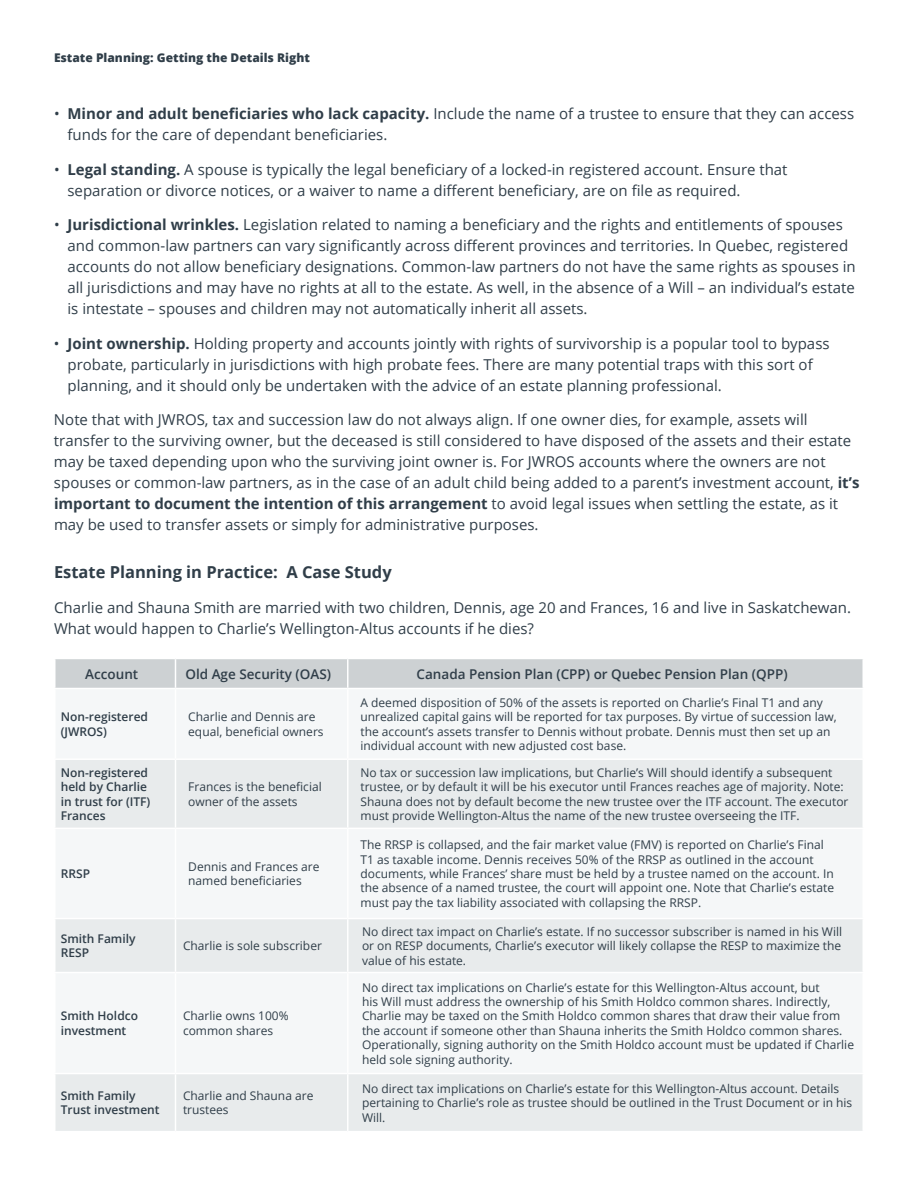
<style>
.page{position:relative;width:918px;height:1188px;background:#fff}
.page>*{position:absolute;margin:0;border:0;box-sizing:border-box;transform-origin:0 0}
.t1{font:700 16.5px "Open Sans";color:#303e49}
.t2{font:15px/21px "Open Sans";color:#303e49}
.t3{font:600 13.5px "Open Sans";color:#303e49}
.t4{font:12px/14.4px "Open Sans";color:#303e49}
.t5{font:600 12px/14.4px "Open Sans";color:#303e49}
.t6{font:800 12px "Open Sans";color:#303e49}
.t7{font:600 12px/14.4px "Open Sans";color:#303e49}
.s1{font-weight:700}
</style>
<div class="page">
<svg style="left:56px;top:760px;width:806px;height:371px;fill:#f5f7f8"></svg>
<svg style="left:55px;top:659px;width:807px;height:29px;background:#ced2d4"></svg>
<hr style="left:347px;top:659px;width:2px;height:29px;background:#fff">
<hr style="left:175px;top:760px;width:1px;height:68px;background:#fff">
<hr style="left:347px;top:760px;width:2px;height:68px;background:#fff">
<hr style="left:176px;top:828px;width:172px;height:1px;background:#fff">
<hr style="left:175px;top:829px;width:1px;height:89px;background:#fff">
<hr style="left:348px;top:828px;width:516px;height:1px;background:#fff">
<hr style="left:347px;top:829px;width:2px;height:89px;background:#fff">
<hr style="left:176px;top:918px;width:172px;height:1px;background:#fff">
<hr style="left:175px;top:919px;width:1px;height:53px;background:#fff">
<hr style="left:348px;top:918px;width:516px;height:1px;background:#fff">
<hr style="left:347px;top:919px;width:2px;height:53px;background:#fff">
<hr style="left:175px;top:973px;width:1px;height:100px;background:#fff">
<hr style="left:347px;top:973px;width:2px;height:100px;background:#fff">
<hr style="left:175px;top:1074px;width:1px;height:57px;background:#fff">
<hr style="left:347px;top:1074px;width:2px;height:57px;background:#fff">
<hr style="left:54px;top:828px;width:122px;height:1px;background:#fff">
<hr style="left:54px;top:918px;width:122px;height:1px;background:#fff">
<hr style="left:54px;top:972px;width:122px;height:1px;background:#fff">
<hr style="left:176px;top:972px;width:172px;height:1px;background:#fff">
<hr style="left:348px;top:972px;width:516px;height:1px;background:#fff">
<hr style="left:54px;top:1073px;width:122px;height:1px;background:#fff">
<hr style="left:176px;top:1073px;width:172px;height:1px;background:#fff">
<hr style="left:348px;top:1073px;width:516px;height:1px;background:#fff">
<p class="t6" style="left:54px;top:49px;width:257px">Estate Planning: Getting the Details Right</p>
<p class="t2" style="left:68px;top:103px;width:788px;text-indent:-14px">• <span class="s1">Minor and adult beneficiaries who lack capacity.</span> Include the name of a trustee to ensure that they can access funds for the care of dependant beneficiaries.</p>
<p class="t2" style="left:68px;top:159px;width:722px;text-indent:-14px">• <span class="s1">Legal standing.</span> A spouse is typically the legal beneficiary of a locked-in registered account. Ensure that separation or divorce notices, or a waiver to name a different beneficiary, are on file as required.</p>
<p class="t2" style="left:67px;top:214px;width:790px;text-indent:-13px">• <span class="s1">Jurisdictional wrinkles.</span> Legislation related to naming a beneficiary and the rights and entitlements of spouses and common-law partners can vary significantly across different provinces and territories. In Quebec, registered accounts do not allow beneficiary designations. Common-law partners do not have the same rights as spouses in all jurisdictions and may have no rights at all to the estate. As well, in the absence of a Will – an individual’s estate is intestate – spouses and children may not automatically inherit all assets.</p>
<p class="t2" style="left:67px;top:333px;width:764px;text-indent:-14px">• <span class="s1">Joint ownership.</span> Holding property and accounts jointly with rights of survivorship is a popular tool to bypass probate, particularly in jurisdictions with high probate fees. There are many potential traps with this sort of planning, and it should only be undertaken with the advice of an estate planning professional.</p>
<p class="t2" style="left:54px;top:409px;width:807px">Note that with JWROS, tax and succession law do not always align. If one owner dies, for example, assets will transfer to the surviving owner, but the deceased is still considered to have disposed of the assets and their estate may be taxed depending upon who the surviving joint owner is. For JWROS accounts where the owners are not spouses or common-law partners, as in the case of an adult child being added to a parent’s investment account, <span class="s1">it’s important to document the intention of this arrangement</span> to avoid legal issues when settling the estate, as it may be used to transfer assets or simply for administrative purposes.</p>
<h1 class="t1" style="left:54px;top:561px;width:339px">Estate Planning in Practice: A Case Study</h1>
<p class="t2" style="left:54px;top:597px;width:799px">Charlie and Shauna Smith are married with two children, Dennis, age 20 and Frances, 16 and live in Saskatchewan.<br>What would happen to Charlie’s Wellington-Altus accounts if he dies?</p>
<p class="t3" style="left:85px;top:664px;width:54px">Account</p>
<p class="t3" style="left:185px;top:664px;width:147px">Old Age Security (OAS)</p>
<p class="t3" style="left:417px;top:664px;width:373px">Canada Pension Plan (CPP) or Quebec Pension Plan (QPP)</p>
<p class="t5" style="left:61px;top:709px;width:89px">Non-registered (JWROS)</p>
<p class="t4" style="left:188px;top:709px;width:137px">Charlie and Dennis are equal, beneficial owners</p>
<p class="t4" style="left:361px;top:695px;width:478px">A deemed disposition of 50% of the assets is reported on Charlie’s Final T1 and any unrealized capital gains will be reported for tax purposes. By virtue of succession law, the account’s assets transfer to Dennis without probate. Dennis must then set up an individual account with new adjusted cost base.</p>
<p class="t5" style="left:61px;top:765px;width:91px">Non-registered held by Charlie in trust for (ITF)<br>Frances</p>
<p class="t4" style="left:188px;top:779px;width:135px">Frances is the beneficial owner of the assets</p>
<p class="t5" style="left:61px;top:866px;width:31px">RRSP</p>
<p class="t4" style="left:188px;top:859px;width:133px">Dennis and Frances are named beneficiaries</p>
<p class="t5" style="left:61px;top:931px;width:76px">Smith Family<br>RESP</p>
<p class="t4" style="left:183px;top:938px;width:140px">Charlie is sole subscriber</p>
<p class="t5" style="left:61px;top:1009px;width:79px">Smith Holdco investment</p>
<p class="t4" style="left:183px;top:1009px;width:107px">Charlie owns 100% common shares</p>
<p class="t4" style="left:361px;top:765px;width:489px">No tax or succession law implications, but Charlie’s Will should identify a subsequent trustee, or by default it will be his executor until Frances reaches age of majority. Note:<br>Shauna does not by default become the new trustee over the ITF account. The executor must provide Wellington-Altus the name of the new trustee overseeing the ITF.</p>
<p class="t4" style="left:361px;top:837px;width:475px">The RRSP is collapsed, and the fair market value (FMV) is reported on Charlie’s Final T1 as taxable income. Dennis receives 50% of the RRSP as outlined in the account documents, while Frances’ share must be held by a trustee named on the account. In the absence of a named trustee, the court will appoint one. Note that Charlie’s estate must pay the tax liability associated with collapsing the RRSP.</p>
<p class="t4" style="left:362px;top:924px;width:482px;text-align:justify">No direct tax impact on Charlie’s estate. If no successor subscriber is named in his Will or on RESP documents, Charlie’s executor will likely collapse the RESP to maximize the value of his estate.</p>
<p class="t4" style="left:362px;top:980px;width:494px">No direct tax implications on Charlie’s estate for this Wellington-Altus account, but<br>his Will must address the ownership of his Smith Holdco common shares. Indirectly, Charlie may be taxed on the Smith Holdco common shares that draw their value from the account if someone other than Shauna inherits the Smith Holdco common shares.<br>Operationally, signing authority on the Smith Holdco account must be updated if Charlie held sole signing authority.</p>
<p class="t7" style="left:61px;top:1088px;width:100px">Smith Family<br>Trust investment</p>
<p class="t4" style="left:183px;top:1088px;width:132px">Charlie and Shauna are trustees</p>
<p class="t4" style="left:362px;top:1081px;width:492px">No direct tax implications on Charlie’s estate for this Wellington-Altus account. Details pertaining to Charlie’s role as trustee should be outlined in the Trust Document or in his<br>Will.</p>
</div>
